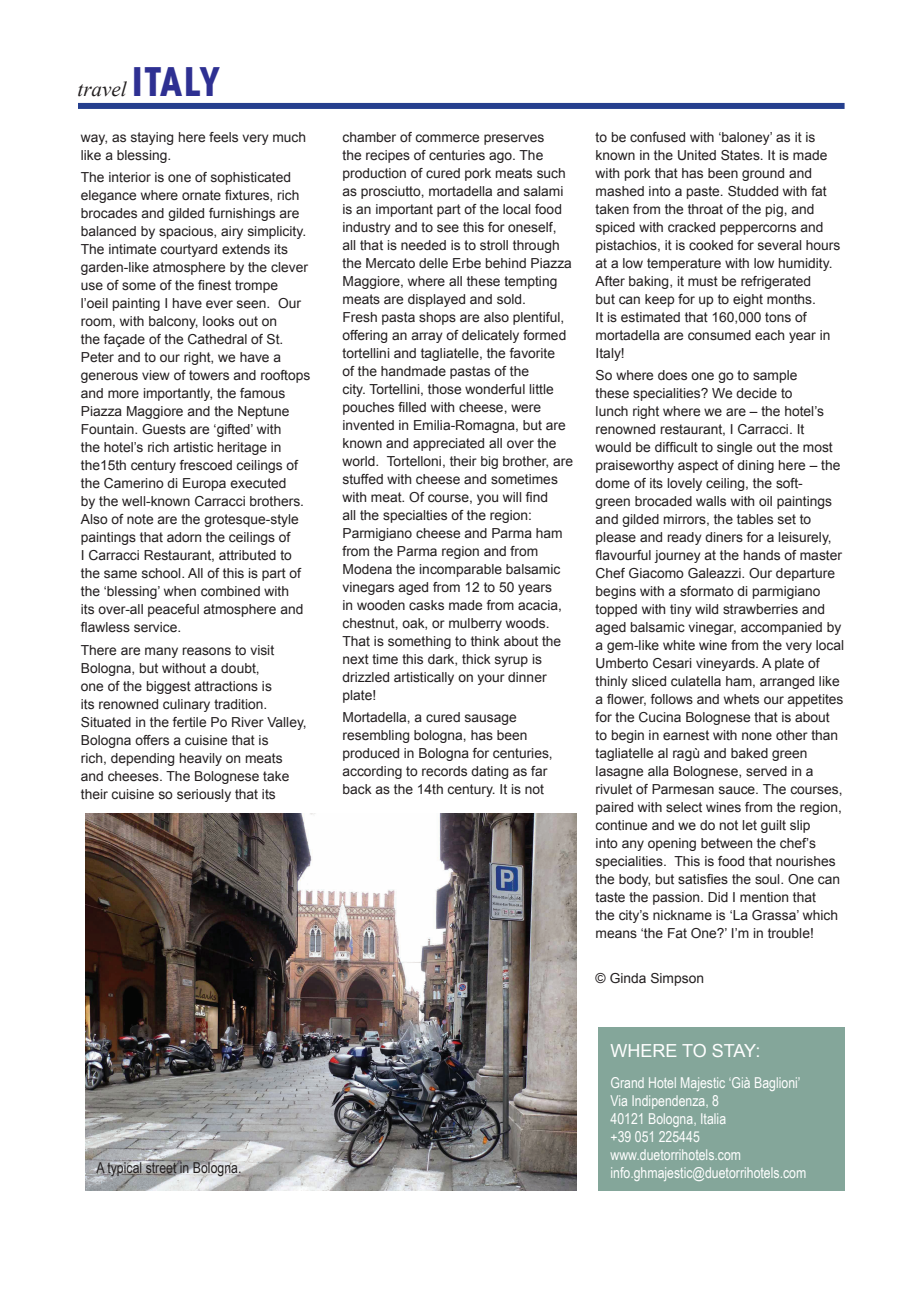
<style>
.page{position:relative;width:919px;height:1289px;background:#fff}
.page>*{position:absolute;margin:0;border:0;box-sizing:border-box;transform-origin:0 0}
.t1{font:italic 21px "Times New Roman";color:#231f20}
.t2{font:18px "Arial";color:#fff}
.t3{font:15px/18px "Arial Narrow";color:#fff}
.t4{font:15px "Arial Narrow";color:#231f20}
.t5{font:13.8px/18px "Arial";color:#231f20}
.s1{font-family:"ITC Avant Garde Std";font-weight:700;font-style:normal;font-stretch:condensed;font-size:39px;color:#2e3092}
</style>
<div class="page">
<div style="left:78px;top:103px;width:766px;height:6px;background:#253f8e"></div>
<div style="left:597px;top:1027px;width:247px;height:164px;background:#84a69a"></div>
<img style="left:85px;top:813px;width:491px;height:377px">
<h1 class="t1" style="left:78px;top:74px;width:144px">travel <span class="s1">ITALY</span></h1>
<p class="t5" style="left:81px;top:128px;width:227px">way, as staying here feels very much like a blessing.</p>
<p class="t5" style="left:81px;top:168px;width:231px">The interior is one of sophisticated elegance where ornate fixtures, rich brocades and gilded furnishings are balanced by spacious, airy simplicity.<br>The intimate courtyard extends its garden-like atmosphere by the clever use of some of the finest trompe<br>l’oeil painting I have ever seen. Our room, with balcony, looks out on<br>the façade of the Cathedral of St.<br>Peter and to our right, we have a generous view of towers and rooftops and more importantly, the famous Piazza Maggiore and the Neptune Fountain. Guests are ‘gifted’ with<br>the hotel’s rich artistic heritage in the15th century frescoed ceilings of the Camerino di Europa executed<br>by the well-known Carracci brothers.<br>Also of note are the grotesque-style paintings that adorn the ceilings of<br>I Carracci Restaurant, attributed to the same school. All of this is part of the ‘blessing’ when combined with<br>its over-all peaceful atmosphere and flawless service.</p>
<p class="t5" style="left:81px;top:641px;width:227px">There are many reasons to visit Bologna, but without a doubt,<br>one of the biggest attractions is<br>its renowned culinary tradition.<br>Situated in the fertile Po River Valley, Bologna offers a cuisine that is<br>rich, depending heavily on meats and cheeses. The Bolognese take their cuisine so seriously that its</p>
<p class="t4" style="left:96px;top:1156px;width:146px">A typical street in Bologna.</p>
<p class="t5" style="left:342px;top:128px;width:232px">chamber of commerce preserves<br>the recipes of centuries ago. The production of cured pork meats such as prosciutto, mortadella and salami is an important part of the local food industry and to see this for oneself, all that is needed is to stroll through the Mercato delle Erbe behind Piazza Maggiore, where all these tempting meats are displayed and sold.<br>Fresh pasta shops are also plentiful, offering an array of delicately formed tortellini and tagliatelle, the favorite<br>of the handmade pastas of the<br>city. Tortellini, those wonderful little pouches filled with cheese, were invented in Emilia-Romagna, but are known and appreciated all over the world. Tortelloni, their big brother, are stuffed with cheese and sometimes with meat. Of course, you will find<br>all the specialties of the region:<br>Parmigiano cheese and Parma ham from the Parma region and from Modena the incomparable balsamic vinegars aged from 12 to 50 years<br>in wooden casks made from acacia, chestnut, oak, or mulberry woods.<br>That is something to think about the next time this dark, thick syrup is drizzled artistically on your dinner plate!</p>
<p class="t5" style="left:342px;top:708px;width:212px">Mortadella, a cured sausage resembling bologna, has been produced in Bologna for centuries, according to records dating as far back as the 14th century. It is not</p>
<p class="t5" style="left:595px;top:128px;width:246px">to be confused with ‘baloney’ as it is known in the United States. It is made with pork that has been ground and mashed into a paste. Studded with fat taken from the throat of the pig, and spiced with cracked peppercorns and pistachios, it is cooked for several hours at a low temperature with low humidity.<br>After baking, it must be refrigerated<br>but can keep for up to eight months.<br>It is estimated that 160,000 tons of mortadella are consumed each year in Italy!</p>
<p class="t5" style="left:595px;top:366px;width:250px">So where does one go to sample<br>these specialities? We decide to<br>lunch right where we are – the hotel’s renowned restaurant, I Carracci. It<br>would be difficult to single out the most praiseworthy aspect of dining here – the dome of its lovely ceiling, the soft-<br>green brocaded walls with oil paintings and gilded mirrors, the tables set to please and ready diners for a leisurely, flavourful journey at the hands of master Chef Giacomo Galeazzi. Our departure begins with a sformato di parmigiano topped with tiny wild strawberries and aged balsamic vinegar, accompanied by a gem-like white wine from the very local Umberto Cesari vineyards. A plate of thinly sliced culatella ham, arranged like a flower, follows and whets our appetites for the Cucina Bolognese that is about to begin in earnest with none other than tagliatelle al ragù and baked green lasagne alla Bolognese, served in a rivulet of Parmesan sauce. The courses, paired with select wines from the region, continue and we do not let guilt slip<br>into any opening between the chef’s specialities. This is food that nourishes the body, but satisfies the soul. One can taste the passion. Did I mention that<br>the city’s nickname is ‘La Grassa’ which means ‘the Fat One?’ I’m in trouble!</p>
<p class="t5" style="left:595px;top:968px;width:110px">© Ginda Simpson</p>
<h2 class="t2" style="left:610px;top:1039px;width:151px">WHERE TO STAY:</h2>
<p class="t3" style="left:610px;top:1073px;width:197px">Grand Hotel Majestic ‘Già Baglioni’<br>Via Indipendenza, 8<br>40121 Bologna, Italia<br>+39 051 225445 www.duetorrihotels.com info.ghmajestic@duetorrihotels.com</p>
</div>
